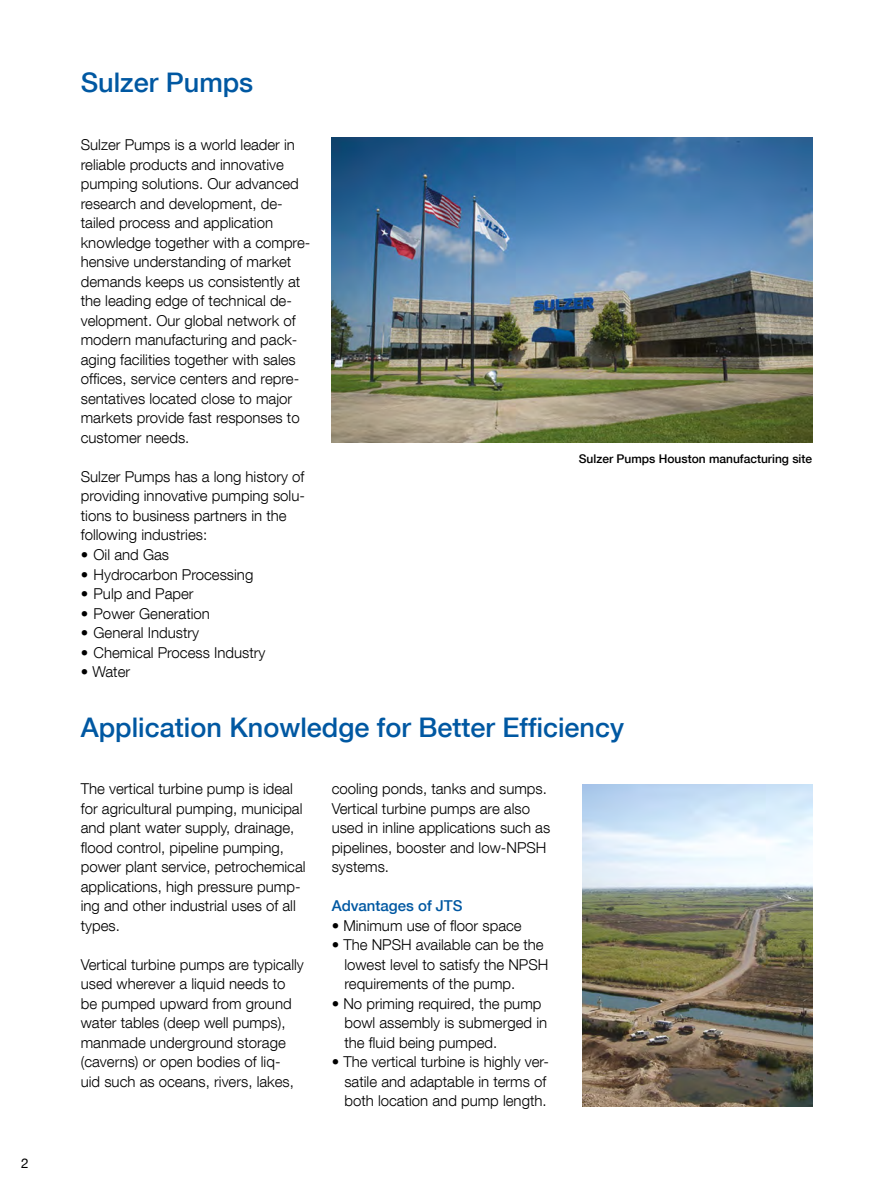
<style>
.page{position:relative;width:893px;height:1191px;background:#fff}
.page>*{position:absolute;margin:0;border:0;box-sizing:border-box;transform-origin:0 0}
.Pääotsikko_18pt_sini{font:500 27px "Helvetica Neue LT Com";color:#0058a2}
.Leipis{font:300 15px/19.5px "Helvetica Neue LT Com";color:#000}
.Täppyläteksti{font:300 15px/19.5px "Helvetica Neue LT Com";color:#000}
.Väliotsikko{font:500 15px "Helvetica Neue LT Com";color:#0058a2}
.t1{font:13.5px "Helvetica Neue LT Com";color:#000}
.Kuvateksti{font:500 12px "Helvetica Neue LT Com";color:#000}
</style>
<div class="page">
<img style="left:332px;top:137px;width:480px;height:306px">
<img style="left:583px;top:784px;width:229px;height:322px">
<p class="t1" style="left:21px;top:1155px;width:9px">2</p>
<p class="Pääotsikko_18pt_sini" style="left:81px;top:66px;width:174px">Sulzer Pumps</p>
<p class="Leipis" style="left:81px;top:135px;width:231px">Sulzer Pumps is a world leader in reliable products and innovative pumping solutions. Our advanced research and development, de&shy;tailed process and application knowledge together with a compre&shy;hensive understanding of market demands keeps us consistently at the leading edge of technical de&shy;velopment. Our global network of modern manufacturing and pack&shy;aging facilities together with sales offices, service centers and repre&shy;sentatives located close to major markets provide fast responses to customer needs.</p>
<p class="Leipis" style="left:81px;top:466px;width:226px">Sulzer Pumps has a long history of providing innovative pumping solu&shy;tions to business partners in the following industries:</p>
<p class="Leipis" style="left:81px;top:544px;width:90px">• Oil and Gas</p>
<p class="Leipis" style="left:81px;top:564px;width:174px">• Hydrocarbon Processing</p>
<p class="Leipis" style="left:81px;top:583px;width:114px">• Pulp and Paper</p>
<p class="Leipis" style="left:81px;top:603px;width:131px">• Power Generation</p>
<p class="Leipis" style="left:81px;top:622px;width:120px">• General Industry</p>
<p class="Leipis" style="left:81px;top:642px;width:186px">• Chemical Process Industry</p>
<p class="Leipis" style="left:81px;top:661px;width:51px">• Water</p>
<p class="Kuvateksti" style="left:579px;top:452px;width:235px">Sulzer Pumps Houston manufacturing site</p>
<p class="Pääotsikko_18pt_sini" style="left:81px;top:711px;width:545px">Application Knowledge for Better Efficiency</p>
<p class="Leipis" style="left:81px;top:778px;width:223px">The vertical turbine pump is ideal for agricultural pumping, municipal and plant water supply, drainage,</p>
<p class="Leipis" style="left:81px;top:837px;width:226px">flood control, pipeline pumping, power plant service, petrochemical applications, high pressure pump&shy;ing and other industrial uses of all types.</p>
<p class="Leipis" style="left:81px;top:954px;width:225px">Vertical turbine pumps are typically used wherever a liquid needs to be pumped upward from ground water tables (deep well pumps), manmade underground storage (caverns) or open bodies of liq-<br>uid such as oceans, rivers, lakes,</p>
<p class="Leipis" style="left:332px;top:778px;width:220px">cooling ponds, tanks and sumps.<br>Vertical turbine pumps are also used in inline applications such as pipelines, booster and low-NPSH systems.</p>
<p class="Väliotsikko" style="left:332px;top:896px;width:132px">Advantages of JTS</p>
<p class="Täppyläteksti" style="left:332px;top:915px;width:192px">• Minimum use of floor space</p>
<p class="Täppyläteksti" style="left:344px;top:934px;width:205px;text-indent:-13px">• The NPSH available can be the lowest level to satisfy the NPSH requirements of the pump.</p>
<p class="Täppyläteksti" style="left:344px;top:993px;width:204px;text-indent:-13px">• No priming required, the pump bowl assembly is submerged in the fluid being pumped.</p>
<p class="Täppyläteksti" style="left:344px;top:1051px;width:206px;text-indent:-13px">• The vertical turbine is highly ver&shy;satile and adaptable in terms of both location and pump length.</p>
</div>
